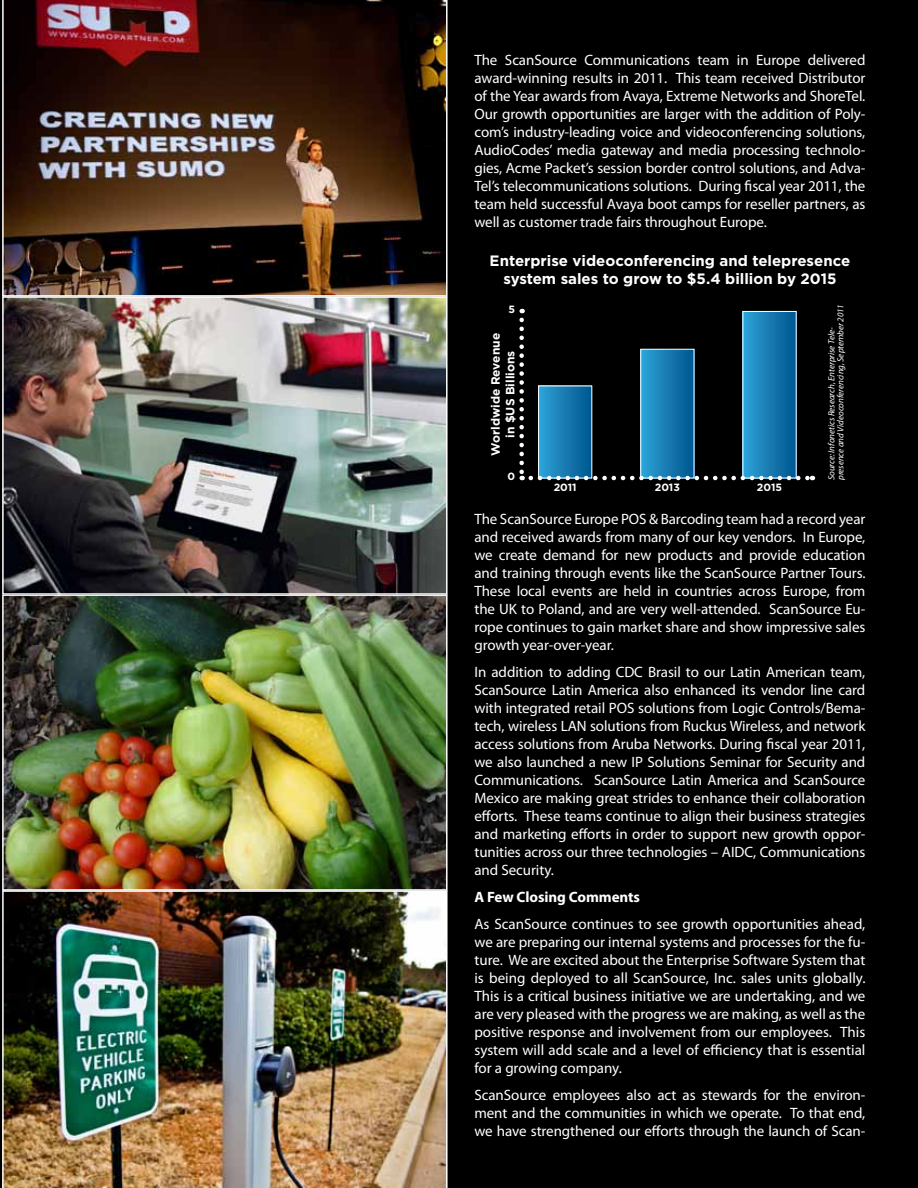
<style>
.page{position:relative;width:918px;height:1188px;background:#000}
.page>*{position:absolute;margin:0;border:0;box-sizing:border-box;transform-origin:0 0}
.t1{font:15px/18px "Myriad Pro";letter-spacing:-.005em;color:#fff;text-align:justify}
.t2{font:700 15px/18px "Gotham";color:#fff;text-align:center}
.t3{font:700 15px "Myriad Pro";letter-spacing:-.005em;color:#fff}
.t4{font:700 12px/14.4px "Gotham";color:#fff;text-align:center}
.t5{font:700 10.5px "Gotham";color:#fff}
.t6{font:italic 9px/9px "Myriad Pro";letter-spacing:-.005em;color:#fff}
</style>
<div class="page">
<img style="left:5px;top:299px;width:440px;height:589px">
<img style="left:2px;top:891px;width:446px;height:297px">
<div style="left:2px;top:594px;width:446px;height:297px;border:2px solid #fff"></div>
<img style="left:2px;top:0;width:446px;height:296px">
<div style="left:2px;top:296px;width:446px;height:299px;border:2px solid #fff"></div>
<div style="left:743px;top:311px;width:53px;height:167px;background:linear-gradient(to right,#2ea3d9,#00558d)"></div>
<div style="left:641px;top:349px;width:53px;height:129px;background:linear-gradient(to right,#2ea3d8,#00558d)"></div>
<div style="left:640px;top:349px;width:54px;height:129px;border:1px solid #fff"></div>
<div style="left:539px;top:386px;width:53px;height:92px;background:linear-gradient(to right,#2ea2d8,#00558d)"></div>
<div style="left:538px;top:386px;width:54px;height:92px;border:1px solid #fff"></div>
<svg style="left:519px;top:320px;width:5px;height:160px"></svg>
<svg style="left:531px;top:476px;width:282px;height:4px"></svg>
<p class="t1" style="left:474px;top:51px;width:393px">The ScanSource Communications team in Europe delivered award-winning results in 2011. This team received Distributor of the Year awards from Avaya, Extreme Networks and ShoreTel.<br>Our growth opportunities are larger with the addition of Poly&shy;com’s industry-leading voice and videoconferencing solutions, AudioCodes’ media gateway and media processing technolo&shy;gies, Acme Packet’s session border control solutions, and Adva-Tel’s telecommunications solutions. During fiscal year 2011, the team held successful Avaya boot camps for reseller partners, as well as customer trade fairs throughout Europe.</p>
<p class="t2" style="left:490px;top:251px;width:362px">Enterprise videoconferencing and telepresence system sales to grow to $5.4 billion by 2015</p>
<p class="t5" style="left:508px;top:303px;width:8px">5</p>
<p class="t6" style="left:827px;top:480px;width:178px;rotate:-90deg">Source: Infonetics Research, Enterprise Tele&shy;presence and Videoconferencing, September 2011</p>
<p class="t4" style="left:488px;top:456px;width:124px;rotate:-90deg">Worldwide Revenue in $US Billions</p>
<p class="t5" style="left:507px;top:470px;width:9px">0</p>
<p class="t5" style="left:554px;top:481px;width:25px">2011</p>
<p class="t5" style="left:655px;top:481px;width:27px">2013</p>
<p class="t5" style="left:757px;top:481px;width:27px">2015</p>
<p class="t1" style="left:474px;top:510px;width:393px">The ScanSource Europe POS &amp; Barcoding team had a record year and received awards from many of our key vendors. In Europe, we create demand for new products and provide education and training through events like the ScanSource Partner Tours.<br>These local events are held in countries across Europe, from the UK to Poland, and are very well-attended. ScanSource Eu&shy;rope continues to gain market share and show impressive sales growth year-over-year.</p>
<p class="t1" style="left:474px;top:663px;width:393px">In addition to adding CDC Brasil to our Latin American team, ScanSource Latin America also enhanced its vendor line card with integrated retail POS solutions from Logic Controls/Bema&shy;tech, wireless LAN solutions from Ruckus Wireless, and network access solutions from Aruba Networks. During fiscal year 2011, we also launched a new IP Solutions Seminar for Security and Communications. ScanSource Latin America and ScanSource Mexico are making great strides to enhance their collaboration efforts. These teams continue to align their business strategies and marketing efforts in order to support new growth oppor&shy;tunities across our three technologies – AIDC, Communications and Security.</p>
<p class="t3" style="left:474px;top:887px;width:167px">A Few Closing Comments</p>
<p class="t1" style="left:474px;top:915px;width:393px">As ScanSource continues to see growth opportunities ahead, we are preparing our internal systems and processes for the fu&shy;ture. We are excited about the Enterprise Software System that is being deployed to all ScanSource, Inc. sales units globally.<br>This is a critical business initiative we are undertaking, and we are very pleased with the progress we are making, as well as the positive response and involvement from our employees. This system will add scale and a level of efficiency that is essential for a growing company.</p>
<p class="t1" style="left:474px;top:1086px;width:393px">ScanSource employees also act as stewards for the environ&shy;ment and the communities in which we operate. To that end, we have strengthened our efforts through the launch of Scan-</p>
</div>
